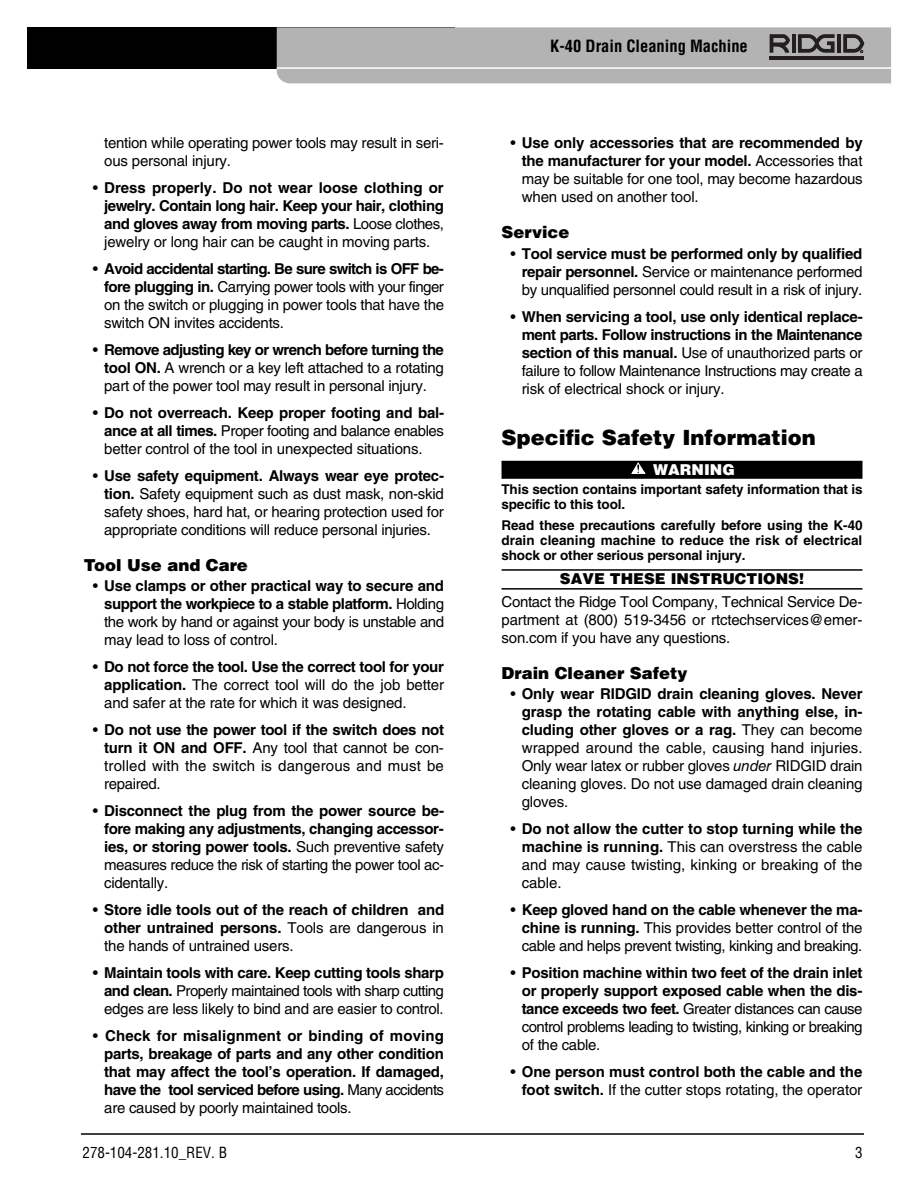
<style>
.page{position:relative;width:918px;height:1188px;background:#fff}
.page>*{position:absolute;margin:0;border:0;box-sizing:border-box;transform-origin:0 0}
.t1{font:900 21px "Helvetica LT Std";color:#000}
.t2{font:900 16.5px "Helvetica LT Std";color:#000}
.t3{font:700 condensed 16.5px "Helvetica LT Std";color:#000}
.t4{font:15px/18px "Helvetica LT Std";letter-spacing:-.015em;color:#000;text-align:justify}
.t5{font:700 15px/18px "Helvetica LT Std";letter-spacing:-.015em;color:#000;text-align:justify}
.t6{font:900 15px "Helvetica LT Std";color:#000}
.t7{font:condensed 15px "Helvetica LT Std";color:#000}
.t8{font:900 15px "Helvetica LT Std";color:#fff}
.t9{font:700 13.5px/15px "Helvetica LT Std";letter-spacing:-.01em;color:#000}
.s1{font-weight:400}
.s2{font-weight:700}
.s3{font-style:italic}
</style>
<div class="page">
<hr style="left:81px;top:1133px;width:783px;height:2px;background:#000">
<div style="left:27px;top:28px;width:428px;height:41px;background:#000"></div>
<svg style="left:277px;top:27px;width:614px;height:56px;background:#afafaf"></svg>
<div style="left:502px;top:461px;width:360px;height:18px;background:#000"></div>
<hr style="left:502px;top:569px;width:360px;height:2px;background:#000">
<hr style="left:502px;top:588px;width:360px;height:2px;background:#000">
<svg style="left:632px;top:463px;width:13px;height:11px"></svg>
<p class="t4" style="left:104px;top:135px;width:341px">tention while operating power tools may result in seri&shy;ous personal injury.</p>
<p class="t5" style="left:104px;top:180px;width:341px;text-indent:-11px"><span class="s1">•</span> Dress properly. Do not wear loose clothing or jewelry. Contain long hair. Keep your hair, clothing and gloves away from moving parts. <span class="s1">Loose clothes, jewelry or long hair can be caught in moving parts.</span></p>
<p class="t4" style="left:104px;top:261px;width:341px;text-indent:-11px">• <span class="s2">Avoid accidental starting. Be sure switch is OFF be&shy;fore plugging in.</span> Carrying power tools with your finger on the switch or plugging in power tools that have the switch ON invites accidents.</p>
<p class="t4" style="left:104px;top:342px;width:341px;text-indent:-11px">• <span class="s2">Remove adjusting key or wrench before turning the tool ON.</span> A wrench or a key left attached to a rotating part of the power tool may result in personal injury.</p>
<p class="t4" style="left:104px;top:405px;width:342px;text-indent:-11px">• <span class="s2">Do not overreach. Keep proper footing and bal&shy;ance at all times.</span> Proper footing and balance enables better control of the tool in unexpected situations.</p>
<p class="t4" style="left:104px;top:468px;width:341px;text-indent:-11px">• <span class="s2">Use safety equipment. Always wear eye protec&shy;tion.</span> Safety equipment such as dust mask, non-skid safety shoes, hard hat, or hearing protection used for appropriate conditions will reduce personal injuries.</p>
<p class="t2" style="left:84px;top:559px;width:165px">Tool Use and Care</p>
<p class="t5" style="left:104px;top:578px;width:342px;text-indent:-11px"><span class="s1">•</span> Use clamps or other practical way to secure and support the workpiece to a stable platform. <span class="s1">Holding the work by hand or against your body is unstable and may lead to loss of control.</span></p>
<p class="t4" style="left:104px;top:659px;width:341px;text-indent:-11px">• <span class="s2">Do not force the tool. Use the correct tool for your application.</span> The correct tool will do the job better and safer at the rate for which it was designed.</p>
<p class="t4" style="left:104px;top:722px;width:341px;text-indent:-11px">• <span class="s2">Do not use the power tool if the switch does not turn it ON and OFF.</span> Any tool that cannot be con&shy;trolled with the switch is dangerous and must be repaired.</p>
<p class="t5" style="left:104px;top:803px;width:341px;text-indent:-11px"><span class="s1">•</span> Disconnect the plug from the power source be&shy;fore making any adjustments, changing accessor&shy;ies, or storing power tools. <span class="s1">Such preventive safety measures reduce the risk of starting the power tool ac&shy;cidentally.</span></p>
<p class="t5" style="left:104px;top:902px;width:342px;text-indent:-11px"><span class="s1">•</span> Store idle tools out of the reach of children and other untrained persons. <span class="s1">Tools are dangerous in the hands of untrained users.</span></p>
<p class="t4" style="left:104px;top:965px;width:341px;text-indent:-11px">• <span class="s2">Maintain tools with care. Keep cutting tools sharp and clean.</span> Properly maintained tools with sharp cutting edges are less likely to bind and are easier to control.</p>
<p class="t5" style="left:104px;top:1028px;width:341px;text-indent:-11px"><span class="s1">•</span> Check for misalignment or binding of moving parts, breakage of parts and any other condition that may affect the tool’s operation. If damaged, have the tool serviced before using. <span class="s1">Many accidents are caused by poorly maintained tools.</span></p>
<p class="t3" style="left:550px;top:40px;width:199px">K-40 Drain Cleaning Machine</p>
<p class="t4" style="left:522px;top:136px;width:342px;text-indent:-11px">• <span class="s2">Use only accessories that are recommended by the manufacturer for your model.</span> Accessories that may be suitable for one tool, may become hazardous when used on another tool.</p>
<p class="t2" style="left:502px;top:227px;width:70px">Service</p>
<p class="t4" style="left:522px;top:246px;width:342px;text-indent:-11px">• <span class="s2">Tool service must be performed only by qualified repair personnel.</span> Service or maintenance performed by unqualified personnel could result in a risk of injury.</p>
<p class="t5" style="left:522px;top:309px;width:342px;text-indent:-11px"><span class="s1">•</span> When servicing a tool, use only identical replace&shy;ment parts. Follow instructions in the Maintenance section of this manual. <span class="s1">Use of unauthorized parts or failure to follow Maintenance Instructions may create a risk of electrical shock or injury.</span></p>
<h1 class="t1" style="left:502px;top:429px;width:316px">Specific Safety Information</h1>
<p class="t8" style="left:653px;top:464px;width:83px">WARNING</p>
<p class="t9" style="left:502px;top:483px;width:363px">This section contains important safety information that is specific to this tool.</p>
<p class="t9" style="left:502px;top:519px;width:363px;text-align:justify">Read these precautions carefully before using the K-40 drain cleaning machine to reduce the risk of electrical shock or other serious personal injury.</p>
<p class="t6" style="left:560px;top:573px;width:246px">SAVE THESE INSTRUCTIONS!</p>
<p class="t4" style="left:502px;top:594px;width:362px">Contact the Ridge Tool Company, Technical Service De - part ment at (800) 519-3456 or rtctechservices@emer&shy;son.com if you have any questions.</p>
<p class="t2" style="left:502px;top:667px;width:188px">Drain Cleaner Safety</p>
<p class="t4" style="left:522px;top:687px;width:342px;text-indent:-11px">• <span class="s2">Only wear RIDGID drain cleaning gloves. Never grasp the rotating cable with anything else, in&shy;cluding other gloves or a rag.</span> They can become wrapped around the cable, causing hand injuries.<br>Only wear latex or rubber gloves <span class="s3">under</span> RIDGID drain cleaning gloves. Do not use damaged drain cleaning gloves.</p>
<p class="t4" style="left:522px;top:822px;width:342px;text-indent:-11px">• <span class="s2">Do not allow the cutter to stop turning while the machine is running.</span> This can overstress the cable and may cause twisting, kinking or breaking of the cable.</p>
<p class="t4" style="left:522px;top:903px;width:342px;text-indent:-11px">• <span class="s2">Keep gloved hand on the cable whenever the ma&shy;chine is running.</span> This provides better control of the cable and helps prevent twisting, kinking and breaking.</p>
<p class="t5" style="left:522px;top:966px;width:342px;text-indent:-11px"><span class="s1">•</span> Position machine within two feet of the drain inlet or properly support exposed cable when the dis&shy;tance exceeds two feet. <span class="s1">Greater distances can cause control problems leading to twisting, kinking or breaking of the cable.</span></p>
<p class="t5" style="left:510px;top:1065px;width:354px;text-align:right"><span class="s1">•</span> One person must control both the cable and the foot switch. <span class="s1">If the cutter stops rotating, the operator</span></p>
<p class="t7" style="left:82px;top:1146px;width:146px">278-104-281.10_REV. B</p>
<p class="t7" style="left:855px;top:1146px;width:9px">3</p>
</div>
